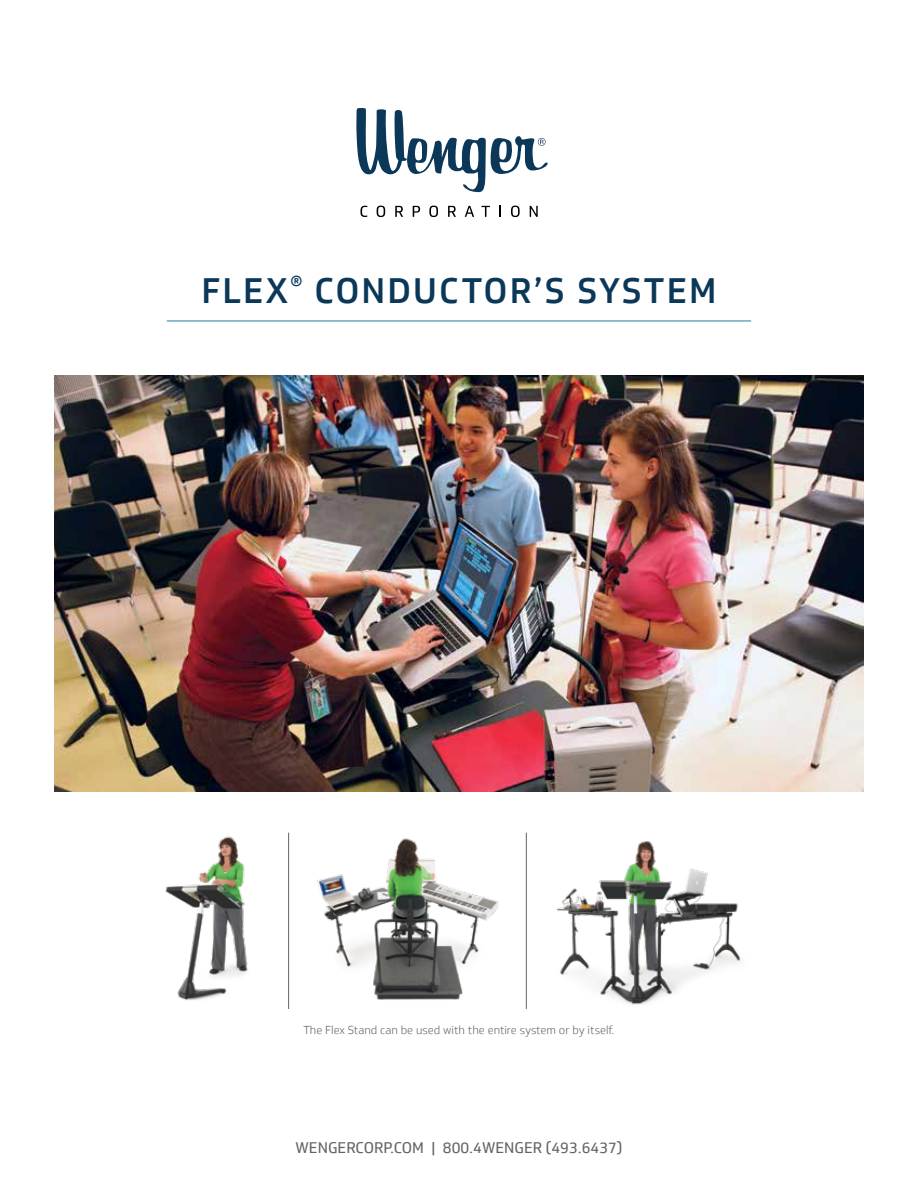
<style>
.page{position:relative;width:918px;height:1188px;background:#fff}
.page>*{position:absolute;margin:0;border:0;box-sizing:border-box;transform-origin:0 0}
.t1{font:500 34.5px "Soleto";letter-spacing:.06em;color:#0b3758}
.t2{font:15px "Soleto";color:#636466}
.t3{font:300 11.25px "Soleto";color:#636466}
</style>
<div class="page">
<img style="left:54px;top:376px;width:810px;height:416px">
<hr style="left:167px;top:320px;width:584px;height:2px;background:#67abbb">
<img style="left:556px;top:840px;width:186px;height:165px">
<img style="left:317px;top:838px;width:182px;height:162px">
<img style="left:165px;top:836px;width:83px;height:165px">
<hr style="left:288px;top:833px;width:1px;height:176px;background:#636466">
<hr style="left:526px;top:833px;width:1px;height:176px;background:#636466">
<svg style="left:356px;top:108px;width:192px;height:84px"></svg>
<svg style="left:361px;top:206px;width:6px;height:11px"></svg>
<svg style="left:377px;top:206px;width:8px;height:11px"></svg>
<svg style="left:395px;top:206px;width:8px;height:11px"></svg>
<svg style="left:413px;top:206px;width:7px;height:11px"></svg>
<svg style="left:429px;top:206px;width:9px;height:11px"></svg>
<svg style="left:448px;top:206px;width:8px;height:11px"></svg>
<svg style="left:465px;top:206px;width:9px;height:11px"></svg>
<svg style="left:481px;top:206px;width:9px;height:11px"></svg>
<svg style="left:499px;top:206px;width:2px;height:11px"></svg>
<svg style="left:511px;top:206px;width:9px;height:11px"></svg>
<svg style="left:530px;top:206px;width:8px;height:11px"></svg>
<h1 class="t1" style="left:201px;top:269px;width:517px">FLEX<sup>®</sup> CONDUCTOR’S SYSTEM</h1>
<p class="t3" style="left:303px;top:1023px;width:313px">The Flex Stand can be used with the entire system or by itself.</p>
<h2 class="t2" style="left:296px;top:1139px;width:328px">WENGERCORP.COM | 800.4WENGER (493.6437)</h2>
</div>
